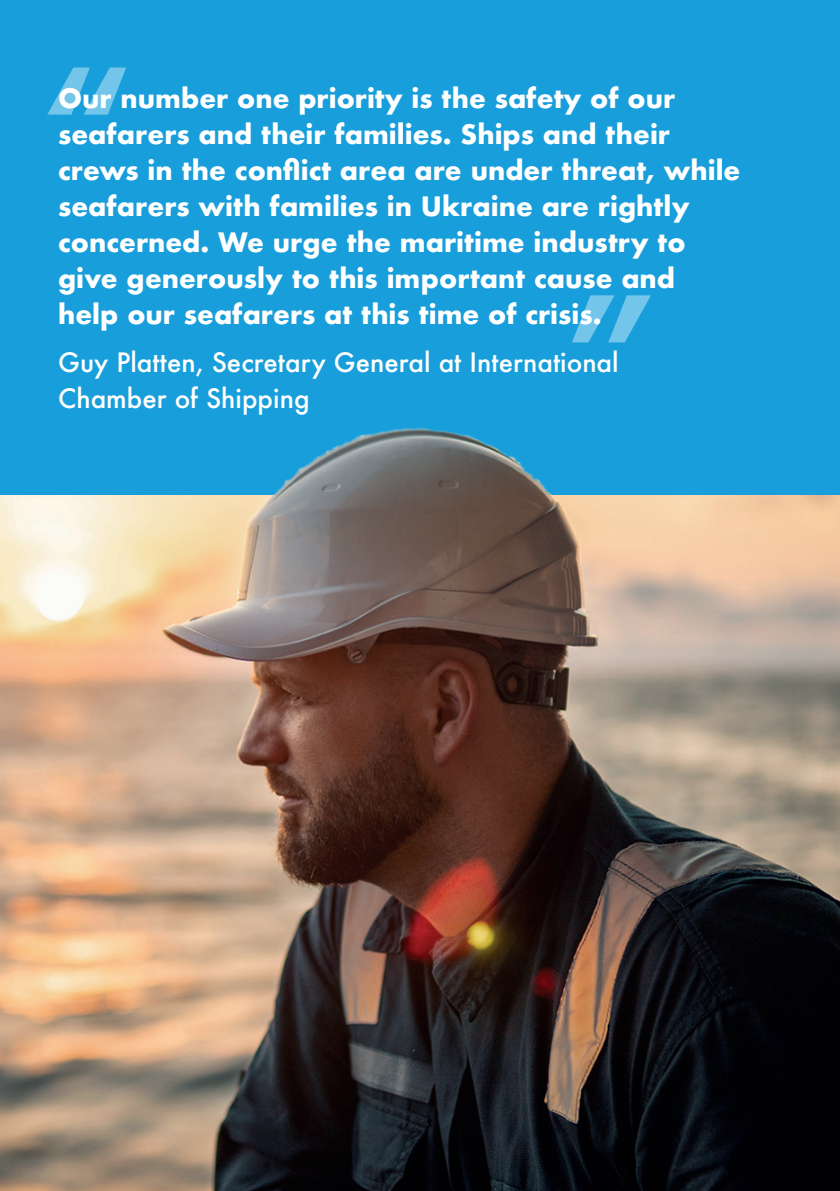
<style>
.page{position:relative;width:840px;height:1191px;background:#fff}
.page>*{position:absolute;margin:0;border:0;box-sizing:border-box;transform-origin:0 0}
.t1{font:700 142px "Futura";color:#fff}
.t2{font:700 26px/36px "Futura";color:#fff}
.t3{font:500 26px/36px "Futura";color:#fff}
</style>
<div class="page">
<div style="left:0;top:0;width:839px;height:494px;background:#189fdb"></div>
<img style="left:0;top:428px;width:839px;height:763px">
<h1 class="t1" style="left:40px;top:18px;width:93px">“</h1>
<p class="t2" style="left:58px;top:80px;width:683px">Our number one priority is the safety of our seafarers and their families. Ships and their crews in the conflict area are under threat, while seafarers with families in Ukraine are rightly concerned. We urge the maritime industry to give generously to this important cause and help our seafarers at this time of crisis.</p>
<p class="t3" style="left:58px;top:344px;width:561px">Guy Platten, Secretary General at International<br>Chamber of Shipping</p>
<h1 class="t1" style="left:658px;top:391px;width:93px;rotate:-180deg">“</h1>
</div>
